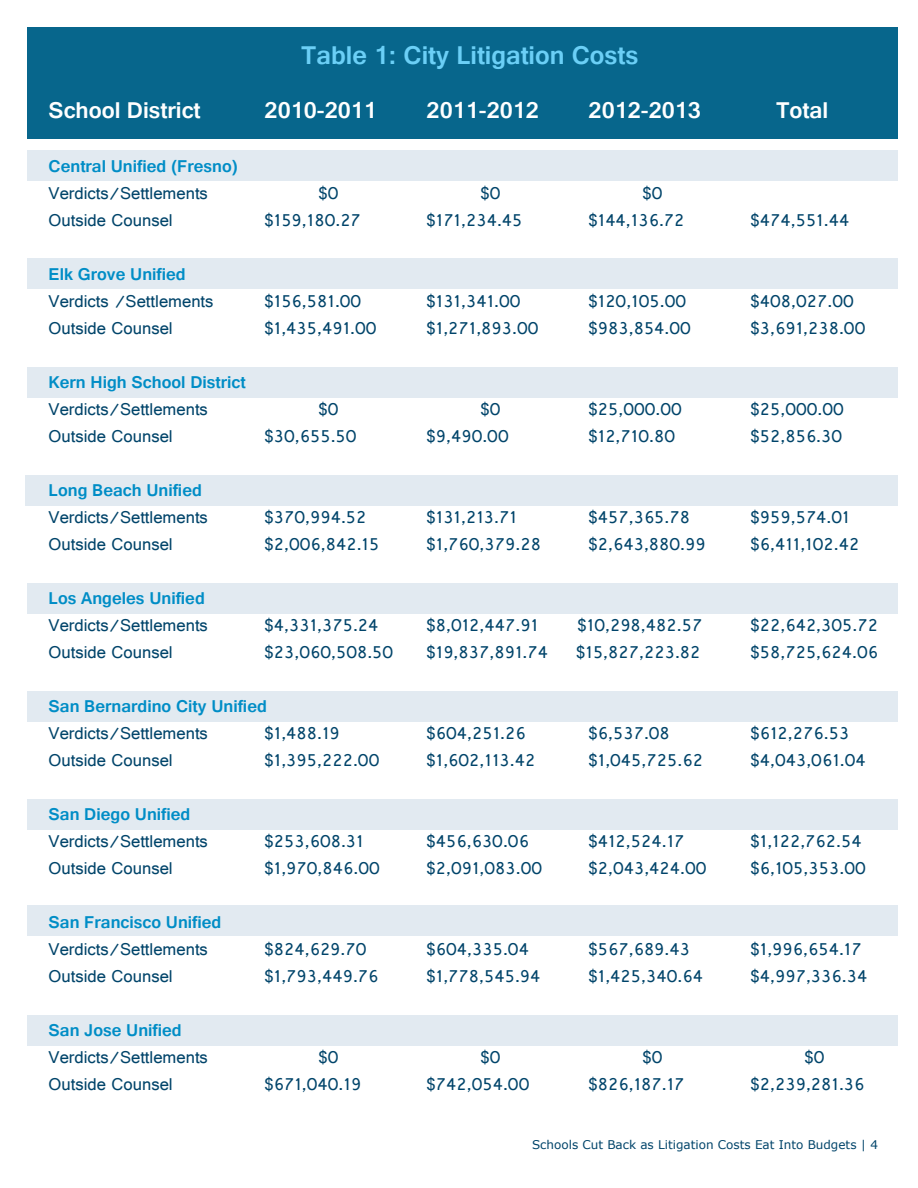
<style>
.page{position:relative;width:918px;height:1188px;background:#fff}
.page>*{position:absolute;margin:0;border:0;box-sizing:border-box;transform-origin:0 0}
.t1{font:700 27px "Gautami";color:#6bcff6}
.t2{font:700 24px "Gautami";color:#fff}
.t3{font:18px "Gautami";color:#00446a}
.t4{font:700 18px "Gautami";color:#008dc6}
.t5{font:12px "Verdana";color:#00446a}
</style>
<div class="page">
<div style="left:27px;top:1015px;width:870px;height:30px;background:#e2eaf1"></div>
<div style="left:27px;top:905px;width:870px;height:30px;background:#e2eaf1"></div>
<div style="left:27px;top:799px;width:870px;height:31px;background:#e2eaf1"></div>
<div style="left:27px;top:691px;width:870px;height:30px;background:#e2eaf1"></div>
<div style="left:27px;top:583px;width:870px;height:31px;background:#e2eaf1"></div>
<div style="left:25px;top:476px;width:872px;height:30px;background:#e2eaf1"></div>
<div style="left:27px;top:368px;width:870px;height:30px;background:#e2eaf1"></div>
<div style="left:27px;top:258px;width:870px;height:30px;background:#e2eaf1"></div>
<div style="left:27px;top:150px;width:870px;height:31px;background:#e2eaf1"></div>
<div style="left:27px;top:27px;width:870px;height:111px;background:#07668c"></div>
<p class="t1" style="left:301px;top:39px;width:339px">Table 1: City Litigation Costs</p>
<p class="t2" style="left:49px;top:96px;width:153px">School District</p>
<p class="t2" style="left:265px;top:96px;width:114px">2010-2011</p>
<p class="t2" style="left:427px;top:96px;width:114px">2011-2012</p>
<p class="t2" style="left:589px;top:96px;width:114px">2012-2013</p>
<p class="t2" style="left:776px;top:96px;width:54px">Total</p>
<p class="t4" style="left:49px;top:155px;width:191px">Central Unified (Fresno)</p>
<p class="t3" style="left:49px;top:182px;width:161px">Verdicts/Settlements</p>
<p class="t3" style="left:319px;top:182px;width:21px">$0</p>
<p class="t3" style="left:481px;top:182px;width:21px">$0</p>
<p class="t3" style="left:643px;top:182px;width:21px">$0</p>
<p class="t3" style="left:49px;top:209px;width:126px">Outside Counsel</p>
<p class="t3" style="left:265px;top:209px;width:98px">$159,180.27</p>
<p class="t3" style="left:427px;top:209px;width:97px">$171,234.45</p>
<p class="t3" style="left:589px;top:209px;width:97px">$144,136.72</p>
<p class="t3" style="left:751px;top:209px;width:100px">$474,551.44</p>
<p class="t4" style="left:49px;top:263px;width:139px">Elk Grove Unified</p>
<p class="t3" style="left:49px;top:290px;width:166px">Verdicts /Settlements</p>
<p class="t3" style="left:265px;top:290px;width:98px">$156,581.00</p>
<p class="t3" style="left:427px;top:290px;width:95px">$131,341.00</p>
<p class="t3" style="left:589px;top:290px;width:99px">$120,105.00</p>
<p class="t3" style="left:751px;top:290px;width:105px">$408,027.00</p>
<p class="t3" style="left:49px;top:317px;width:126px">Outside Counsel</p>
<p class="t3" style="left:265px;top:317px;width:114px">$1,435,491.00</p>
<p class="t3" style="left:427px;top:317px;width:114px">$1,271,893.00</p>
<p class="t3" style="left:589px;top:317px;width:104px">$983,854.00</p>
<p class="t3" style="left:751px;top:317px;width:116px">$3,691,238.00</p>
<p class="t4" style="left:49px;top:371px;width:199px">Kern High School District</p>
<p class="t3" style="left:49px;top:398px;width:161px">Verdicts/Settlements</p>
<p class="t3" style="left:319px;top:398px;width:21px">$0</p>
<p class="t3" style="left:481px;top:398px;width:21px">$0</p>
<p class="t3" style="left:589px;top:398px;width:95px">$25,000.00</p>
<p class="t3" style="left:751px;top:398px;width:95px">$25,000.00</p>
<p class="t3" style="left:49px;top:425px;width:126px">Outside Counsel</p>
<p class="t3" style="left:265px;top:425px;width:94px">$30,655.50</p>
<p class="t3" style="left:427px;top:425px;width:84px">$9,490.00</p>
<p class="t3" style="left:589px;top:425px;width:88px">$12,710.80</p>
<p class="t3" style="left:751px;top:425px;width:93px">$52,856.30</p>
<p class="t4" style="left:49px;top:479px;width:155px">Long Beach Unified</p>
<p class="t3" style="left:49px;top:506px;width:161px">Verdicts/Settlements</p>
<p class="t3" style="left:265px;top:506px;width:103px">$370,994.52</p>
<p class="t3" style="left:427px;top:506px;width:92px">$131,213.71</p>
<p class="t3" style="left:589px;top:506px;width:103px">$457,365.78</p>
<p class="t3" style="left:751px;top:506px;width:101px">$959,574.01</p>
<p class="t3" style="left:49px;top:533px;width:126px">Outside Counsel</p>
<p class="t3" style="left:265px;top:533px;width:116px">$2,006,842.15</p>
<p class="t3" style="left:427px;top:533px;width:116px">$1,760,379.28</p>
<p class="t3" style="left:589px;top:533px;width:119px">$2,643,880.99</p>
<p class="t3" style="left:751px;top:533px;width:110px">$6,411,102.42</p>
<p class="t4" style="left:49px;top:587px;width:158px">Los Angeles Unified</p>
<p class="t3" style="left:49px;top:614px;width:161px">Verdicts/Settlements</p>
<p class="t3" style="left:265px;top:614px;width:115px">$4,331,375.24</p>
<p class="t3" style="left:427px;top:614px;width:113px">$8,012,447.91</p>
<p class="t3" style="left:578px;top:614px;width:126px">$10,298,482.57</p>
<p class="t3" style="left:751px;top:614px;width:129px">$22,642,305.72</p>
<p class="t3" style="left:49px;top:641px;width:126px">Outside Counsel</p>
<p class="t3" style="left:265px;top:641px;width:130px">$23,060,508.50</p>
<p class="t3" style="left:427px;top:641px;width:123px">$19,837,891.74</p>
<p class="t3" style="left:576px;top:641px;width:126px">$15,827,223.82</p>
<p class="t3" style="left:751px;top:641px;width:129px">$58,725,624.06</p>
<p class="t4" style="left:49px;top:695px;width:220px">San Bernardino City Unified</p>
<p class="t3" style="left:49px;top:722px;width:161px">Verdicts/Settlements</p>
<p class="t3" style="left:265px;top:722px;width:77px">$1,488.19</p>
<p class="t3" style="left:427px;top:722px;width:101px">$604,251.26</p>
<p class="t3" style="left:589px;top:722px;width:83px">$6,537.08</p>
<p class="t3" style="left:751px;top:722px;width:100px">$612,276.53</p>
<p class="t3" style="left:49px;top:749px;width:126px">Outside Counsel</p>
<p class="t3" style="left:265px;top:749px;width:116px">$1,395,222.00</p>
<p class="t3" style="left:427px;top:749px;width:110px">$1,602,113.42</p>
<p class="t3" style="left:589px;top:749px;width:116px">$1,045,725.62</p>
<p class="t3" style="left:751px;top:749px;width:117px">$4,043,061.04</p>
<p class="t4" style="left:49px;top:803px;width:143px">San Diego Unified</p>
<p class="t3" style="left:49px;top:830px;width:161px">Verdicts/Settlements</p>
<p class="t3" style="left:265px;top:830px;width:101px">$253,608.31</p>
<p class="t3" style="left:427px;top:830px;width:104px">$456,630.06</p>
<p class="t3" style="left:589px;top:830px;width:97px">$412,524.17</p>
<p class="t3" style="left:751px;top:830px;width:113px">$1,122,762.54</p>
<p class="t3" style="left:49px;top:857px;width:126px">Outside Counsel</p>
<p class="t3" style="left:265px;top:857px;width:117px">$1,970,846.00</p>
<p class="t3" style="left:427px;top:857px;width:117px">$2,091,083.00</p>
<p class="t3" style="left:589px;top:857px;width:120px">$2,043,424.00</p>
<p class="t3" style="left:751px;top:857px;width:117px">$6,105,353.00</p>
<p class="t4" style="left:49px;top:911px;width:174px">San Francisco Unified</p>
<p class="t3" style="left:49px;top:938px;width:161px">Verdicts/Settlements</p>
<p class="t3" style="left:265px;top:938px;width:103px">$824,629.70</p>
<p class="t3" style="left:427px;top:938px;width:104px">$604,335.04</p>
<p class="t3" style="left:589px;top:938px;width:103px">$567,689.43</p>
<p class="t3" style="left:751px;top:938px;width:113px">$1,996,654.17</p>
<p class="t3" style="left:49px;top:965px;width:126px">Outside Counsel</p>
<p class="t3" style="left:265px;top:965px;width:115px">$1,793,449.76</p>
<p class="t3" style="left:427px;top:965px;width:115px">$1,778,545.94</p>
<p class="t3" style="left:589px;top:965px;width:116px">$1,425,340.64</p>
<p class="t3" style="left:751px;top:965px;width:118px">$4,997,336.34</p>
<p class="t4" style="left:49px;top:1019px;width:135px">San Jose Unified</p>
<p class="t3" style="left:49px;top:1046px;width:161px">Verdicts/Settlements</p>
<p class="t3" style="left:319px;top:1046px;width:21px">$0</p>
<p class="t3" style="left:481px;top:1046px;width:21px">$0</p>
<p class="t3" style="left:643px;top:1046px;width:21px">$0</p>
<p class="t3" style="left:805px;top:1046px;width:21px">$0</p>
<p class="t3" style="left:49px;top:1073px;width:126px">Outside Counsel</p>
<p class="t3" style="left:265px;top:1073px;width:98px">$671,040.19</p>
<p class="t3" style="left:427px;top:1073px;width:104px">$742,054.00</p>
<p class="t3" style="left:589px;top:1073px;width:97px">$826,187.17</p>
<p class="t3" style="left:751px;top:1073px;width:115px">$2,239,281.36</p>
<p class="t5" style="left:532px;top:1136px;width:348px">Schools Cut Back as Litigation Costs Eat Into Budgets | 4</p>
</div>
